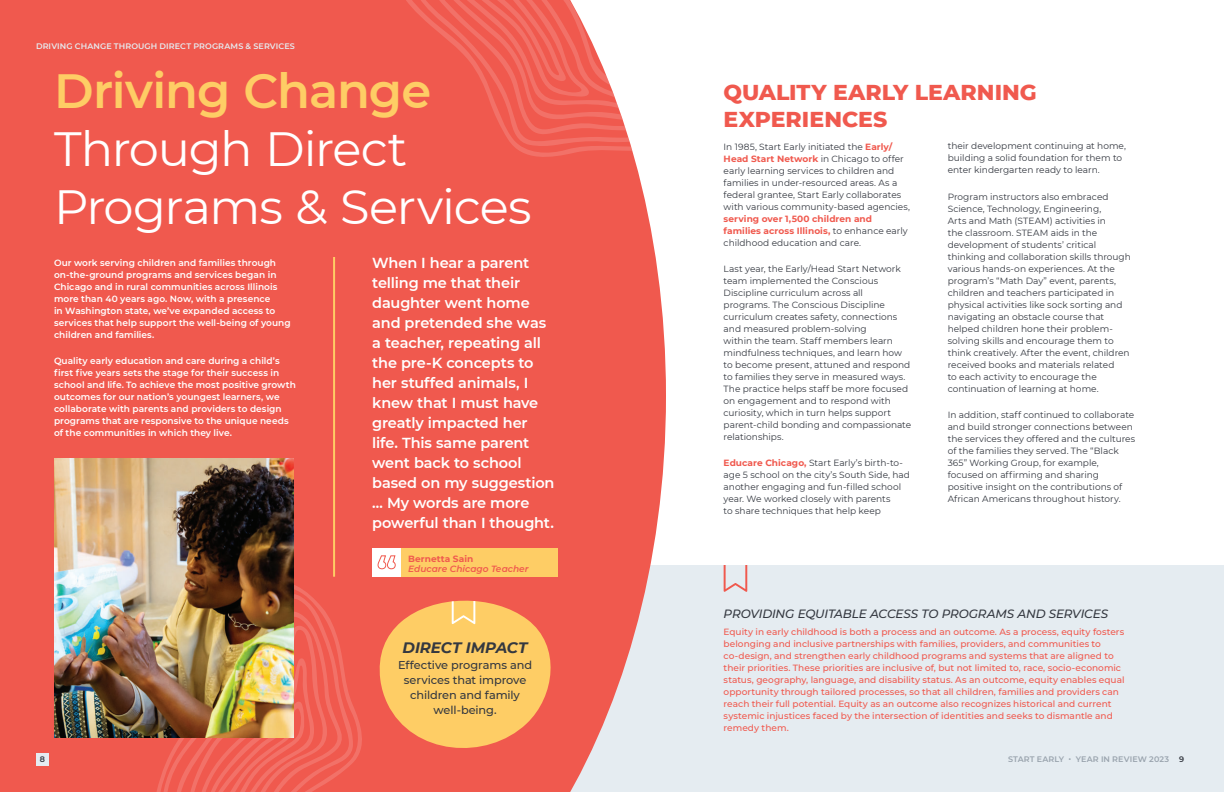
<style>
.page{position:relative;width:1224px;height:792px;background:#fff}
.page>*{position:absolute;margin:0;border:0;box-sizing:border-box;transform-origin:0 0}
.t1{font:48px/57.6px "Montserrat";letter-spacing:-.025em;color:#fff}
.t2{font:600 48px "Montserrat";letter-spacing:-.02em;color:#fecd65}
.t3{font:800 22px/26.4px "Montserrat";color:#f0594e}
.t4{font:italic 700 15.1px "Montserrat";letter-spacing:-.005em;color:#343840}
.t5{font:600 14.5px/20px "Montserrat";letter-spacing:-.01em;color:#fff}
.t6{font:italic 500 12px "Montserrat";letter-spacing:-.015em;color:#343840}
.t7{font:500 11.3px/15.1px "Montserrat";letter-spacing:-.01em;color:#343840;text-align:center}
.t8{font:9px/12px "Montserrat";color:#343840}
.t9{font:500 9px/12px "Montserrat";color:#f0594e}
.t10{font:600 9px/12px "Montserrat";letter-spacing:.005em;color:#fff}
.t11{font:700 9px/12px "Montserrat";letter-spacing:.005em;color:#f0594e}
.t12{font:italic 600 9px "Montserrat";color:#f0594e}
.t13{font:600 8px "Montserrat";letter-spacing:.015em;color:#e5ecf1}
.t14{font:600 8px "Montserrat";letter-spacing:.015em;color:#99a3ad}
.t15{font:600 8px "Montserrat";color:#343840}
.s1{font-weight:700;color:#f0594e}
.s2{font-weight:400;color:#343840}
.s3{color:#343840}
</style>
<div class="page">
<div style="left:543px;top:565px;width:681px;height:227px;background:#e5ecf1"></div>
<svg style="left:724px;top:565px;width:23px;height:27px"></svg>
<div style="left:0;top:0;width:666px;height:792px;background:#f0594e"></div>
<svg style="left:391px;top:0;width:275px;height:163px;background:#f1685e"></svg>
<svg style="left:403px;top:0;width:263px;height:147px"></svg>
<div style="left:151px;top:581px;width:218px;height:211px;background:#f0594e"></div>
<svg style="left:161px;top:582px;width:192px;height:210px;background:#ef5d52"></svg>
<svg style="left:174px;top:610px;width:169px;height:182px;background:#f06358"></svg>
<hr style="left:333px;top:257px;width:2px;height:320px;background:#fecd65">
<div style="left:401px;top:548px;width:157px;height:29px;background:#fecd65"></div>
<div style="left:372px;top:548px;width:29px;height:29px;background:#fff"></div>
<svg style="left:377px;top:555px;width:19px;height:15px"></svg>
<img style="left:54px;top:459px;width:239px;height:279px">
<svg style="left:377px;top:594px;width:184px;height:167px;background:#f9a45d"></svg>
<div style="left:36px;top:753px;width:13px;height:13px;background:#e5ecf1"></div>
<p class="t13" style="left:36px;top:42px;width:260px">DRIVING CHANGE THROUGH DIRECT PROGRAMS &amp; SERVICES</p>
<h1 class="t2" style="left:54px;top:69px;width:379px">Driving Change</h1>
<h1 class="t1" style="left:54px;top:122px;width:479px">Through Direct<br>Programs &amp; Services</h1>
<p class="t10" style="left:54px;top:257px;width:238px">Our work serving children and families through on-the-ground programs and services began in Chicago and in rural communities across Illinois more than 40 years ago. Now, with a presence<br>in Washington state, we’ve expanded access to services that help support the well-being of young children and families.</p>
<p class="t10" style="left:54px;top:355px;width:243px">Quality early education and care during a child’s first five years sets the stage for their success in school and life. To achieve the most positive growth outcomes for our nation’s youngest learners, we collaborate with parents and providers to design programs that are responsive to the unique needs of the communities in which they live.</p>
<p class="t5" style="left:372px;top:254px;width:184px">When I hear a parent telling me that their daughter went home and pretended she was a teacher, repeating all the pre-K concepts to her stuffed animals, I knew that I must have greatly impacted her life. This same parent went back to school based on my suggestion … My words are more powerful than I thought.</p>
<p class="t11" style="left:408px;top:553px;width:67px">Bernetta Sain</p>
<p class="t12" style="left:408px;top:564px;width:122px">Educare Chicago Teacher</p>
<h3 class="t4" style="left:403px;top:639px;width:126px">DIRECT IMPACT</h3>
<p class="t7" style="left:398px;top:658px;width:136px">Effective programs and services that improve children and family well-being.</p>
<h2 class="t3" style="left:724px;top:80px;width:315px">QUALITY EARLY LEARNING<br>EXPERIENCES</h2>
<p class="t8" style="left:724px;top:141px;width:188px">In 1985, Start Early initiated the <span class="s1">Early/ Head Start Network</span> in Chicago to offer early learning services to children and families in under-resourced areas. As a federal grantee, Start Early collaborates with various community-based agencies,</p>
<p class="t11" style="left:724px;top:213px;width:186px">serving over 1,500 children and families across Illinois, <span class="s2">to enhance early childhood education and care.</span></p>
<p class="t8" style="left:724px;top:263px;width:189px">Last year, the Early/Head Start Network team implemented the Conscious Discipline curriculum across all programs. The Conscious Discipline curriculum creates safety, connections and measured problem-solving<br>within the team. Staff members learn mindfulness techniques, and learn how to become present, attuned and respond to families they serve in measured ways.<br>The practice helps staff be more focused on engagement and to respond with curiosity, which in turn helps support parent-child bonding and compassionate relationships.</p>
<p class="t8" style="left:724px;top:457px;width:188px"><span class="s1">Educare Chicago,</span> Start Early’s birth-to&shy;age 5 school on the city’s South Side, had another engaging and fun-filled school year. We worked closely with parents<br>to share techniques that help keep</p>
<p class="t8" style="left:948px;top:141px;width:180px">their development continuing at home, building a solid foundation for them to enter kindergarten ready to learn.</p>
<p class="t8" style="left:948px;top:191px;width:185px">Program instructors also embraced Science, Technology, Engineering,<br>Arts and Math (STEAM) activities in<br>the classroom. STEAM aids in the development of students’ critical thinking and collaboration skills through various hands-on experiences. At the program’s “Math Day” event, parents, children and teachers participated in physical activities like sock sorting and navigating an obstacle course that helped children hone their problem&shy;solving skills and encourage them to think creatively. After the event, children received books and materials related<br>to each activity to encourage the continuation of learning at home.</p>
<p class="t8" style="left:948px;top:409px;width:189px">In addition, staff continued to collaborate and build stronger connections between the services they offered and the cultures of the families they served. The “Black 365” Working Group, for example, focused on affirming and sharing positive insight on the contributions of African Americans throughout history.</p>
<h3 class="t6" style="left:724px;top:610px;width:386px">PROVIDING EQUITABLE ACCESS TO PROGRAMS AND SERVICES</h3>
<p class="t9" style="left:724px;top:626px;width:402px">Equity in early childhood is both a process and an outcome. As a process, equity fosters belonging and inclusive partnerships with families, providers, and communities to co-design, and strengthen early childhood programs and systems that are aligned to their priorities. These priorities are inclusive of, but not limited to, race, socio-economic status, geography, language, and disability status. As an outcome, equity enables equal opportunity through tailored processes, so that all children, families and providers can reach their full potential. Equity as an outcome also recognizes historical and current systemic injustices faced by the intersection of identities and seeks to dismantle and remedy them.</p>
<p class="t15" style="left:36px;top:755px;width:7px">4</p>
<p class="t14" style="left:1008px;top:753px;width:181px">START EARLY • YEAR IN REVIEW 2023 <span class="s3">95</span></p>
<p class="t15" style="left:40px;top:755px;width:7px">8</p>
</div>
